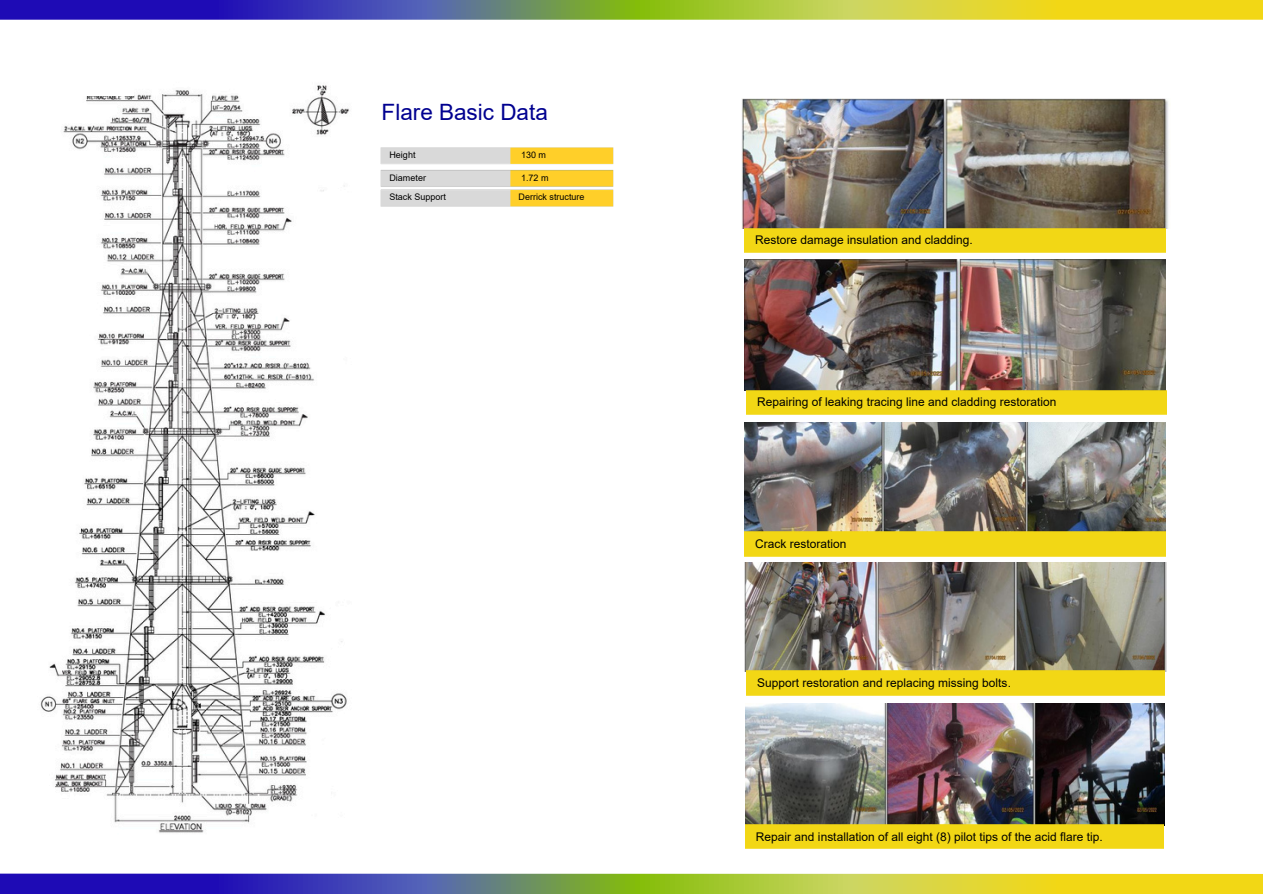
<style>
.page{position:relative;width:1263px;height:894px;background:#fff}
.page>*{position:absolute;margin:0;border:0;box-sizing:border-box;transform-origin:0 0}
.t1{font:22.5px "Arial";color:#000090}
.t2{font:12px "Arial";letter-spacing:.005em;color:#000}
.t3{font:9px "Arial";color:#000}
</style>
<div class="page">
<img style="left:40px;top:85px;width:309px;height:748px">
<div style="left:47px;top:68px;width:87px;height:27px;background:#fff"></div>
<img style="left:380px;top:147px;width:234px;height:60px">
<img style="left:744px;top:422px;width:422px;height:134px">
<img style="left:745px;top:703px;width:419px;height:145px">
<img style="left:742px;top:99px;width:426px;height:129px">
<img style="left:745px;top:562px;width:422px;height:108px">
<img style="left:745px;top:259px;width:422px;height:155px">
<img style="left:744px;top:228px;width:421px;height:25px">
<div style="left:746px;top:670px;width:419px;height:25px;background:#f2d715"></div>
<svg style="left:0;top:0;width:1263px;height:20px;background:#8a8d66"></svg>
<svg style="left:0;top:873px;width:1263px;height:20px;background:#8d8f6a"></svg>
<p class="t1" style="left:382px;top:100px;width:168px">Flare Basic Data</p>
<p class="t3" style="left:389px;top:150px;width:28px">Height</p>
<p class="t3" style="left:389px;top:173px;width:38px">Diameter</p>
<h1 class="t3" style="left:389px;top:192px;width:58px">Stack Support</h1>
<p class="t3" style="left:521px;top:150px;width:27px">130 m</p>
<p class="t3" style="left:521px;top:173px;width:29px">1.72 m</p>
<p class="t3" style="left:518px;top:192px;width:67px">Derrick structure</p>
<p class="t2" style="left:755px;top:233px;width:219px">Restore damage insulation and cladding.</p>
<p class="t2" style="left:757px;top:395px;width:301px">Repairing of leaking tracing line and cladding restoration</p>
<p class="t2" style="left:755px;top:537px;width:93px">Crack restoration</p>
<p class="t2" style="left:757px;top:676px;width:255px">Support restoration and replacing missing bolts.</p>
<h2 class="t2" style="left:756px;top:829px;width:348px">Repair and installation of all eight (8) pilot tips of the acid flare tip.</h2>
</div>
